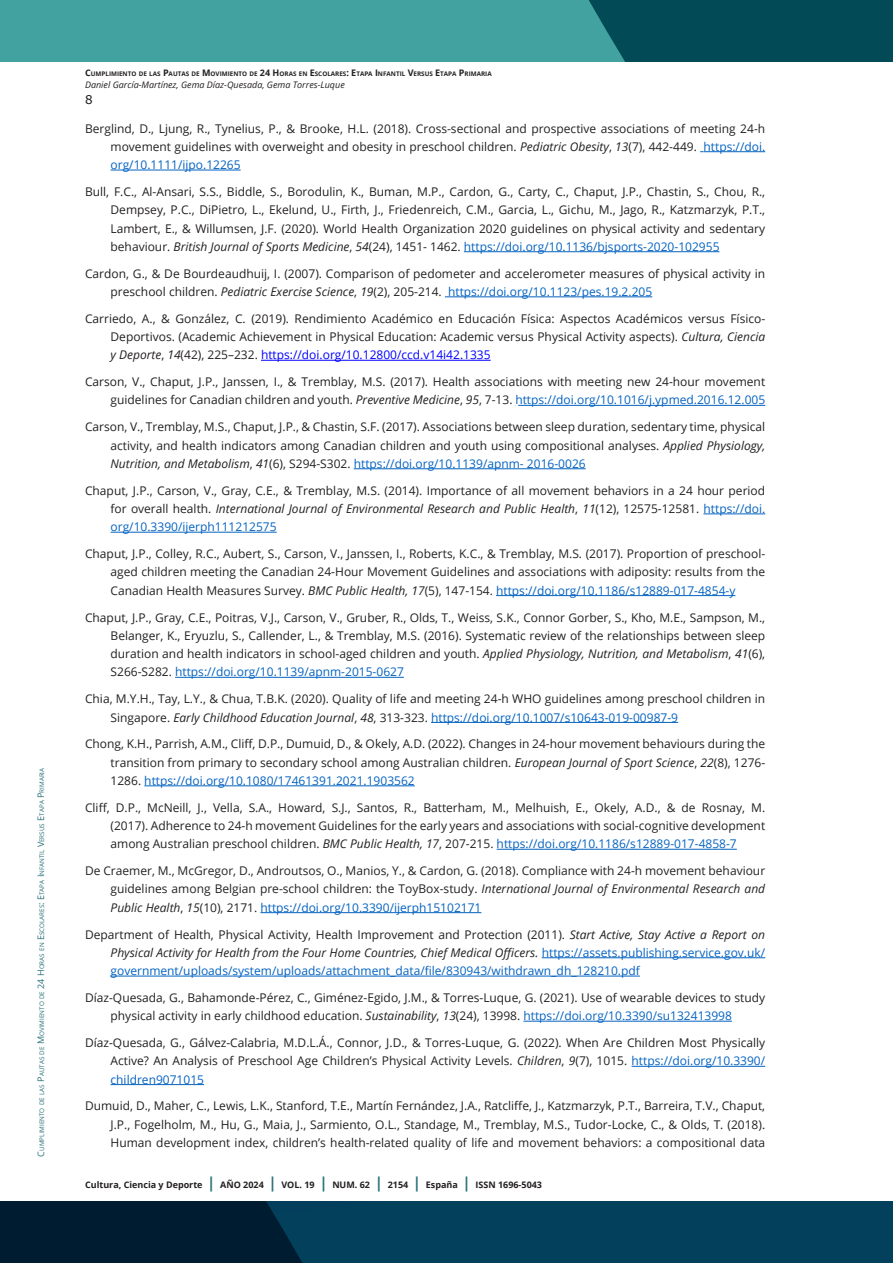
<style>
.page{position:relative;width:893px;height:1263px;background:#fff}
.page>*{position:absolute;margin:0;border:0;box-sizing:border-box;transform-origin:0 0}
.bibliografia{font:12px/18.3px "Open Sans";color:#212121;text-align:justify}
.bibliografia-2{font:12px/18.3px "Open Sans";color:#222;text-align:justify}
.bibliografia-3{font:12px/18.3px "Open Sans";color:#231f20;text-align:justify}
.bibliografia-4{font:12px/18.3px "Open Sans";color:#0563c1;text-align:justify}
.t1{font:12px "Verdana";color:#231f20}
.t2{font:700 9px "Open Sans";color:#231f20}
.t3{font:italic 9px "Open Sans";color:#231f20}
.t4{font:6.3px "Open Sans";color:#2c727a}
.t5{font:700 6.3px "Open Sans";color:#231f20}
.s1{font-size:9px}
.s2{font-style:italic}
.s3{color:#0563c1}
.s4{color:#212121}
.s5{color:#231f20}
.s6{color:#00f}
.s7{font-style:italic;color:#231f20}
.s8{font-size:15px;color:#2c727a}
</style>
<div class="page">
<svg style="left:0;top:1201px;width:893px;height:62px;background:#02344e"></svg>
<div style="left:0;top:0;width:893px;height:62px;background:#41a29f"></div>
<div style="left:589px;top:0;width:304px;height:62px;background:#024a56"></div>
<hr style="left:111px;top:976px;width:529px;height:1px;background:#0563c1">
<hr style="left:542px;top:957px;width:223px;height:1px;background:#0563c1">
<hr style="left:260px;top:912px;width:221px;height:1px;background:#0563c1">
<hr style="left:497px;top:849px;width:240px;height:1px;background:#0563c1">
<hr style="left:144px;top:785px;width:271px;height:1px;background:#0563c1">
<hr style="left:431px;top:722px;width:247px;height:1px;background:#0563c1">
<hr style="left:175px;top:677px;width:229px;height:1px;background:#0563c1">
<hr style="left:496px;top:595px;width:239px;height:1px;background:#0563c1">
<hr style="left:111px;top:532px;width:166px;height:1px;background:#0563c1">
<hr style="left:703px;top:514px;width:62px;height:1px;background:#0563c1">
<hr style="left:354px;top:468px;width:232px;height:1px;background:#0563c1">
<hr style="left:518px;top:405px;width:247px;height:1px;background:#0563c1">
<hr style="left:261px;top:360px;width:230px;height:1px;background:#00f">
<hr style="left:448px;top:297px;width:204px;height:1px;background:#0563c1">
<hr style="left:464px;top:251px;width:255px;height:1px;background:#0563c1">
<hr style="left:111px;top:170px;width:130px;height:1px;background:#0563c1">
<hr style="left:703px;top:151px;width:62px;height:1px;background:#0563c1">
<hr style="left:111px;top:1084px;width:93px;height:1px;background:#0563c1">
<hr style="left:632px;top:1066px;width:133px;height:1px;background:#0563c1">
<hr style="left:523px;top:1021px;width:209px;height:1px;background:#0563c1">
<p class="t4" style="left:37px;top:1156px;width:390px;rotate:-90deg"><span class="s1">C</span>umplimiento de las <span class="s1">P</span>autas de <span class="s1">M</span> ovimiento de <span class="s1">24 H</span>oras en <span class="s1">E</span>scolares<span class="s1">: E</span>tapa <span class="s1">I</span> nfantil <span class="s1">V</span>ersus <span class="s1">E</span>tapa <span class="s1">P</span> rimaria</p>
<p class="t5" style="left:85px;top:69px;width:408px"><span class="s1">C</span>UMPLIMIENTO DE LAS <span class="s1">P</span>AUTAS DE <span class="s1">M</span> OVIMIENTO DE <span class="s1">24 H</span>ORAS EN <span class="s1">E</span>SCOLARES<span class="s1">: E</span>TAPA <span class="s1">I</span> NFANTIL <span class="s1">V</span>ERSUS <span class="s1">E</span>TAPA <span class="s1">P</span> RIMARIA</p>
<p class="t3" style="left:85px;top:79px;width:261px">Daniel García-Martínez, Gema Díaz-Quesada, Gema Torres-Luque</p>
<p class="t1" style="left:85px;top:94px;width:9px">8</p>
<p class="bibliografia-2" style="left:111px;top:119px;width:656px;text-indent:-26px">Berglind, D., Ljung, R., Tynelius, P., &amp; Brooke, H.L. (2018). Cross-sectional and prospective associations of meeting 24-h movement guidelines with overweight and obesity in preschool children. <span class="s2">Pediatric Obesity</span>, <span class="s2">13</span>(7), 442-449. <span class="s3">https://doi. org/10.1111/ijpo.12265</span></p>
<p class="bibliografia-3" style="left:111px;top:182px;width:656px;text-indent:-26px"><span class="s4">Bull,</span> F.C., Al-Ansari, S.S., Biddle, S., Borodulin, K., Buman, M.P., Cardon, G., Carty, C., Chaput, J.P., Chastin, S., Chou, R., Dempsey, P.C., DiPietro, L., Ekelund, U., Firth, J., Friedenreich, C.M., Garcia, L., Gichu, M., Jago, R., Katzmarzyk, P.T., Lambert, E., &amp; Willumsen, J.F. (2020). World Health Organization 2020 guidelines on physical activity and sedentary behaviour. <span class="s2">British Journal of Sports Medicine</span>, <span class="s2">54</span>(24), 1451- 1462. <span class="s3">https://doi.org/10.1136/bjsports-2020-102955</span></p>
<p class="bibliografia" style="left:111px;top:264px;width:656px;text-indent:-26px"><span class="s5">Cardon, G.,</span> &amp; De Bourdeaudhuij, I. (2007). Comparison of pedometer and accelerometer measures of physical activity in preschool children. <span class="s2">Pediatric Exercise Science</span>, <span class="s2">19</span>(2), 205-214. <span class="s3">https://doi.org/10.1123/pes.19.2.205</span></p>
<p class="bibliografia-3" style="left:111px;top:309px;width:656px;text-indent:-26px">Carriedo, A., &amp; González, C. (2019). Rendimiento Académico en Educación Física: Aspectos Académicos versus Físico-Deportivos. (Academic Achievement in Physical Education: Academic versus Physical Activity aspects). <span class="s2">Cultura, Ciencia y Deporte</span>, <span class="s2">14</span>(42), 225–232. <span class="s6">https://doi.org/10.12800/ccd.v14i42.1335</span></p>
<p class="bibliografia" style="left:85px;top:372px;width:682px;text-align:right"><span class="s5">Carson,</span> V., Chaput, J.P., Janssen, I., &amp; Tremblay, M.S. (2017). Health associations with meeting new 24-hour movement guidelines for Canadian children and youth. <span class="s2">Preventive Medicine</span>, <span class="s2">95</span>, 7-13. <span class="s3">https://doi.org/10.1016/j.ypmed.2016.12.005</span></p>
<p class="bibliografia" style="left:111px;top:417px;width:656px;text-indent:-26px">Carson, V., Tremblay, M.S., Chaput, J.P., &amp; Chastin, S.F. (2017). Associations between sleep duration, sedentary time, physical activity, and health indicators among Canadian children and youth using compositional analyses. <span class="s2">Applied Physiology, Nutrition, and Metabolism</span>, <span class="s2">41</span>(6), S294-S302. <span class="s3">https://doi.org/10.1139/apnm- 2016-0026</span></p>
<p class="bibliografia" style="left:111px;top:481px;width:656px;text-indent:-26px">Chaput, J.P., Carson, V., Gray, C.E., &amp; Tremblay, M.S. (2014). Importance of all movement behaviors in a 24 hour period for overall health. <span class="s2">International Journal of Environmental Research and Public Health</span>, <span class="s2">11</span>(12), 12575-12581. <span class="s3">https://doi. org/10.3390/ijerph111212575</span></p>
<p class="bibliografia-2" style="left:111px;top:544px;width:656px;text-indent:-26px">Chaput, J.P., Colley, R.C., Aubert, S., Carson, V., Janssen, I., Roberts, K.C., &amp; Tremblay, M.S. (2017). Proportion of preschool&shy;aged children meeting the Canadian 24-Hour Movement Guidelines and associations with adiposity: results from the Canadian Health Measures Survey. <span class="s2">BMC Public Health, 17</span>(5), 147-154. <span class="s3">https://doi.org/10.1186/s12889-017-4854-y</span></p>
<p class="bibliografia" style="left:111px;top:608px;width:656px;text-indent:-26px">Chaput, J.P., Gray, C.E., Poitras, V.J., Carson, V., Gruber, R., Olds, T., Weiss, S.K., Connor Gorber, S., Kho, M.E., Sampson, M., Belanger, K., Eryuzlu, S., Callender, L., &amp; Tremblay, M.S. (2016). Systematic review of the relationships between sleep duration and health indicators in school-aged children and youth. <span class="s2">Applied Physiology, Nutrition, and Metabolism</span>, <span class="s2">41</span>(6), S266-S282. <span class="s3">https://doi.org/10.1139/apnm-2015-0627</span></p>
<p class="bibliografia-2" style="left:111px;top:689px;width:656px;text-indent:-26px">Chia, M.Y.H., Tay, L.Y., &amp; Chua, T.B.K. (2020). Quality of life and meeting 24-h WHO guidelines among preschool children in<br>Singapore. <span class="s2">Early Childhood Education Journal</span>, <span class="s2">48</span>, 313-323. <span class="s3">https://doi.org/10.1007/s10643-019-00987-9</span></p>
<p class="bibliografia" style="left:111px;top:734px;width:656px;text-indent:-26px">Chong, K.H., Parrish, A.M., Cliff, D.P., Dumuid, D., &amp; Okely, A.D. (2022). Changes in 24-hour movement behaviours during the transition from primary to secondary school among Australian children. <span class="s2">European Journal of Sport Science</span>, <span class="s2">22</span>(8), 1276- 1286. <span class="s3">https://doi.org/10.1080/17461391.2021.1903562</span></p>
<p class="bibliografia-2" style="left:111px;top:798px;width:656px;text-indent:-26px">Cliff, D.P., McNeill, J., Vella, S.A., Howard, S.J., Santos, R., Batterham, M., Melhuish, E., Okely, A.D., &amp; de Rosnay, M. (2017). Adherence to 24-h movement Guidelines for the early years and associations with social-cognitive development among Australian preschool children. <span class="s2">BMC Public Health, 17</span>, 207-215. <span class="s3">https://doi.org/10.1186/s12889-017-4858-7</span></p>
<p class="bibliografia-2" style="left:111px;top:861px;width:656px;text-indent:-26px">De Craemer, M., McGregor, D., Androutsos, O., Manios, Y., &amp; Cardon, G. (2018). Compliance with 24-h movement behaviour guidelines among Belgian pre-school children: the ToyBox-study. <span class="s2">International Journal of Environmental Research and Public Health</span>, <span class="s2">15</span>(10), 2171. <span class="s3">https://doi.org/10.3390/ijerph15102171</span></p>
<p class="bibliografia-4" style="left:111px;top:925px;width:656px;text-indent:-26px"><span class="s5">Department of Health, Physical Activity, Health Improvement and Protection (2011).</span> <span class="s7">Start Active, Stay Active a Report on Physical Activity for Health from the Four Home Countries, Chief Medical Officers.</span> https://assets.publishing.service.gov.uk/ government/uploads/system/uploads/attachment_data/file/830943/withdrawn_dh_128210.pdf</p>
<p class="bibliografia" style="left:111px;top:988px;width:656px;text-indent:-26px">Díaz-Quesada, G., Bahamonde-Pérez, C., Giménez-Egido, J.M., &amp; Torres-Luque, G. (2021). Use of wearable devices to study physical activity in early childhood education. <span class="s2">Sustainability</span>, <span class="s2">13</span>(24), 13998. <span class="s3">https://doi.org/10.3390/su132413998</span></p>
<p class="bibliografia" style="left:111px;top:1033px;width:656px;text-indent:-26px">Díaz-Quesada, G., Gálvez-Calabria, M.D.L.Á., Connor, J.D., &amp; Torres-Luque, G. (2022). When Are Children Most Physically Active? An Analysis of Preschool Age Children’s Physical Activity Levels. <span class="s2">Children</span>, <span class="s2">9</span>(7), 1015. <span class="s3">https://doi.org/10.3390/ children9071015</span></p>
<p class="bibliografia-2" style="left:111px;top:1097px;width:656px;text-indent:-26px">Dumuid, D., Maher, C., Lewis, L.K., Stanford, T.E., Martín Fernández, J.A., Ratcliffe, J., Katzmarzyk, P.T., Barreira, T.V., Chaput, J.P., Fogelholm, M., Hu, G., Maia, J., Sarmiento, O.L., Standage, M., Tremblay, M.S., Tudor-Locke, C., &amp; Olds, T. (2018).<br>Human development index, children’s health-related quality of life and movement behaviors: a compositional data</p>
<p class="t2" style="left:85px;top:1179px;width:458px">Cultura, Ciencia y Deporte <span class="s8">|</span> AÑO 2024 <span class="s8">|</span> VOL. 19 <span class="s8">|</span> NUM. 62 <span class="s8">|</span> 2154 <span class="s8">|</span> España <span class="s8">|</span> ISSN 1696-5043</p>
</div>
